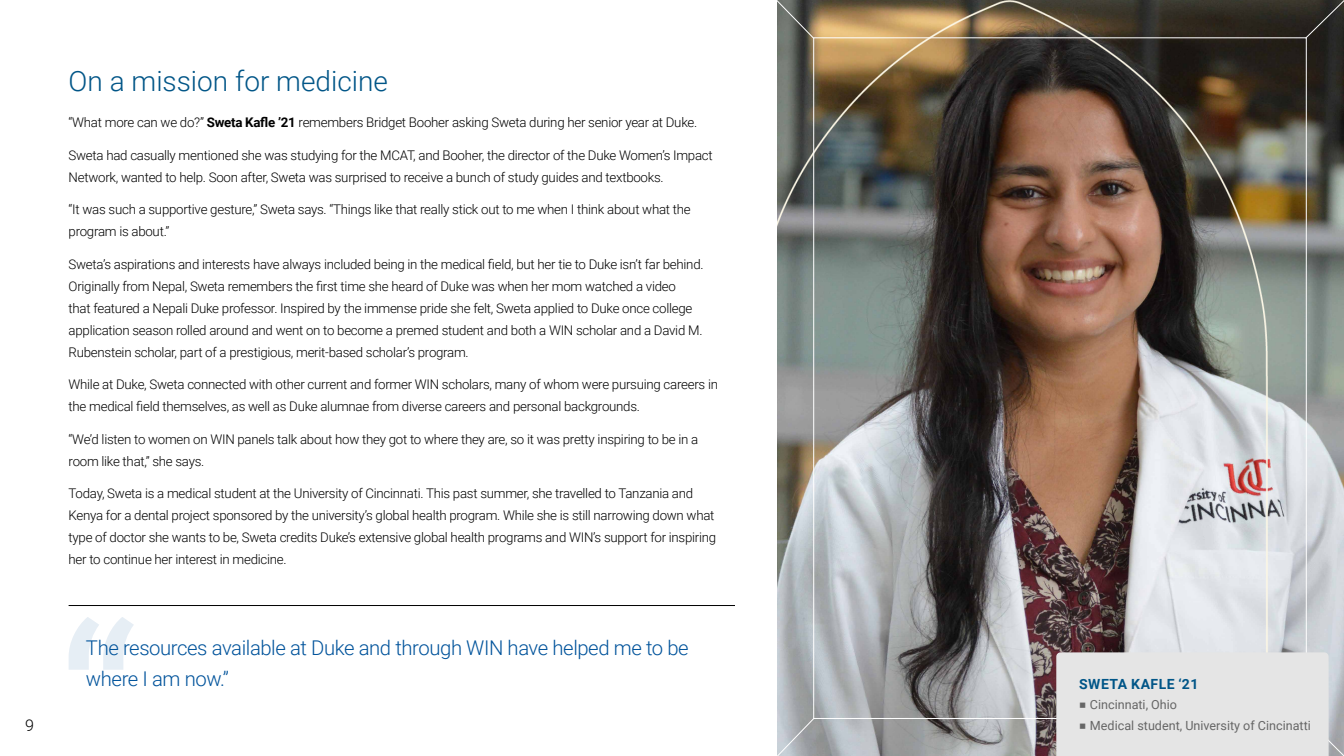
<style>
.page{position:relative;width:1344px;height:756px;background:#fff}
.page>*{position:absolute;margin:0;border:0;box-sizing:border-box;transform-origin:0 0}
.t1{font:300 28px "Roboto";color:#005587}
.t2{font:300 20.3px/31.1px "Roboto";letter-spacing:-.02em;color:#00539b}
.t3{font:300 16.1px "Roboto";color:#000}
.t4{font:700 14px "Roboto";letter-spacing:.035em;color:#005587}
.t5{font:300 13.3px/22px "Roboto";letter-spacing:-.02em;color:#000}
.t6{font:12.6px "Roboto";color:#666}
.s1{font-weight:700}
.s2{font-family:"Playfair Display"}
</style>
<div class="page">
<img style="left:815px;top:0;width:529px;height:756px">
<img style="left:777px;top:0;width:490px;height:753px">
<svg style="left:777px;top:0;width:38px;height:40px;background:#62635c"></svg>
<svg style="left:1304px;top:0;width:40px;height:40px;background:#2f2e2a"></svg>
<svg style="left:777px;top:717px;width:38px;height:39px"></svg>
<div style="left:1056px;top:652px;width:288px;height:104px;background:#e5e5e5"></div>
<svg style="left:69px;top:617px;width:65px;height:53px"></svg>
<hr style="left:69px;top:605px;width:666px;height:1px;background:#000">
<p class="t3" style="left:25px;top:714px;width:10px">9</p>
<h1 class="t1" style="left:69px;top:61px;width:321px">On a mission for medicine</h1>
<p class="t5" style="left:69px;top:111px;width:630px">“What more can we do?” <span class="s1">Sweta Kafle ’21</span> remembers Bridget Booher asking Sweta during her senior year at Duke.</p>
<p class="t5" style="left:69px;top:144px;width:646px">Sweta had casually mentioned she was studying for the MCAT, and Booher, the director of the Duke Women’s Impact<br>Network, wanted to help. Soon after, Sweta was surprised to receive a bunch of study guides and textbooks.</p>
<p class="t5" style="left:69px;top:198px;width:624px">“It was such a supportive gesture,” Sweta says. “Things like that really stick out to me when I think about what the program is about.”</p>
<p class="t5" style="left:69px;top:253px;width:637px">Sweta’s aspirations and interests have always included being in the medical field, but her tie to Duke isn’t far behind.<br>Originally from Nepal, Sweta remembers the first time she heard of Duke was when her mom watched a video<br>that featured a Nepali Duke professor. Inspired by the immense pride she felt, Sweta applied to Duke once college application season rolled around and went on to become a premed student and both a WIN scholar and a David M.<br>Rubenstein scholar, part of a prestigious, merit-based scholar’s program.</p>
<p class="t5" style="left:69px;top:373px;width:651px">While at Duke, Sweta connected with other current and former WIN scholars, many of whom were pursuing careers in the medical field themselves, as well as Duke alumnae from diverse careers and personal backgrounds.</p>
<p class="t5" style="left:69px;top:427px;width:631px">“We’d listen to women on WIN panels talk about how they got to where they are, so it was pretty inspiring to be in a room like that,” she says.</p>
<p class="t5" style="left:69px;top:482px;width:649px">Today, Sweta is a medical student at the University of Cincinnati. This past summer, she travelled to Tanzania and Kenya for a dental project sponsored by the university’s global health program. While she is still narrowing down what type of doctor she wants to be, Sweta credits Duke’s extensive global health programs and WIN’s support for inspiring her to continue her interest in medicine.</p>
<h2 class="t2" style="left:86px;top:632px;width:604px">The resources available at Duke and through WIN have helped me to be where I am now.”</h2>
<p class="t4" style="left:1079px;top:674px;width:121px">SWETA KAFLE ‘21</p>
<p class="t6" style="left:1079px;top:696px;width:100px"><span class="s2">■</span> Cincinnati, Ohio</p>
<p class="t6" style="left:1079px;top:717px;width:233px"><span class="s2">■</span> Medical student, University of Cincinatti</p>
</div>
